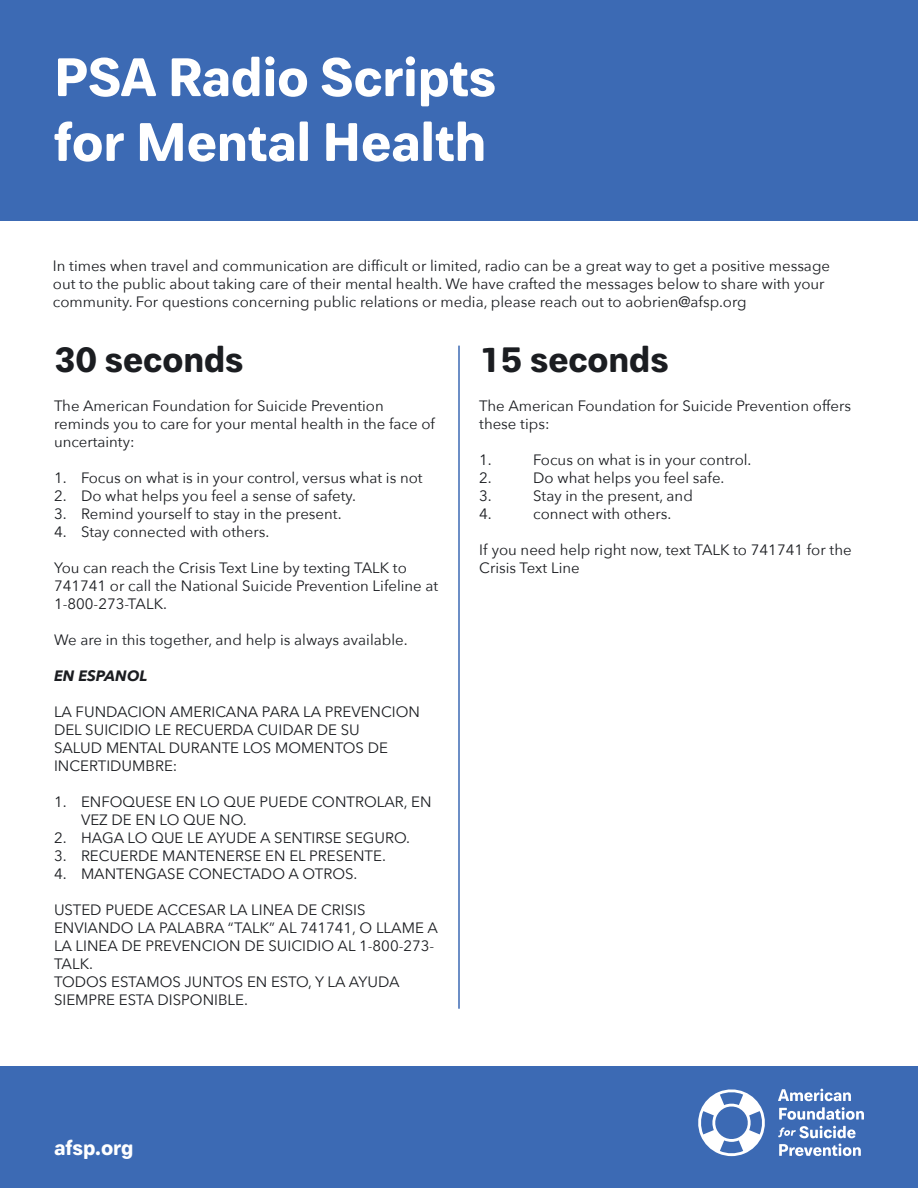
<style>
.page{position:relative;width:918px;height:1188px;background:#fff}
.page>*{position:absolute;margin:0;border:0;box-sizing:border-box;transform-origin:0 0}
.t1{font:700 54px "Paul Grotesk Soft";color:#fff}
.t2{font:700 36px "Paul Grotesk Soft";color:#1b1d21}
.t3{font:700 21px "Paul Grotesk Soft";color:#fff}
.t4{font:15px/18px "Avenir Next";color:#1b1d21}
.t5{font:italic 700 15px "Avenir Next";color:#1b1d21}
</style>
<div class="page">
<div style="left:0;top:1066px;width:918px;height:122px;background:#3c6ab4"></div>
<div style="left:0;top:0;width:918px;height:220px;background:#3c6ab4"></div>
<svg style="left:698px;top:1089px;width:67px;height:67px"></svg>
<svg style="left:778px;top:1089px;width:73px;height:12px"></svg>
<svg style="left:779px;top:1107px;width:85px;height:13px"></svg>
<svg style="left:778px;top:1126px;width:83px;height:30px"></svg>
<hr style="left:458px;top:346px;width:2px;height:663px;background:#3c6ab4">
<p class="t1" style="left:54px;top:45px;width:444px">PSA Radio Scripts</p>
<p class="t1" style="left:54px;top:110px;width:433px">for Mental Health</p>
<p class="t4" style="left:53px;top:256px;width:779px">In times when travel and communication are difficult or limited, radio can be a great way to get a positive message out to the public about taking care of their mental health. We have crafted the messages below to share with your community. For questions concerning public relations or media, please reach out to aobrien@afsp.org</p>
<p class="t2" style="left:54px;top:338px;width:191px">30 seconds</p>
<p class="t4" style="left:54px;top:397px;width:383px">The American Foundation for Suicide Prevention reminds you to care for your mental health in the face of uncertainty:</p>
<p class="t4" style="left:54px;top:469px;width:370px">1. Focus on what is in your control, versus what is not</p>
<p class="t4" style="left:54px;top:487px;width:304px">2. Do what helps you feel a sense of safety.</p>
<p class="t4" style="left:54px;top:505px;width:289px">3. Remind yourself to stay in the present.</p>
<p class="t4" style="left:54px;top:523px;width:217px">4. Stay connected with others.</p>
<p class="t4" style="left:54px;top:559px;width:386px">You can reach the Crisis Text Line by texting TALK to<br>741741 or call the National Suicide Prevention Lifeline at<br>1-800-273-TALK.</p>
<p class="t4" style="left:54px;top:631px;width:355px">We are in this together, and help is always available.</p>
<p class="t5" style="left:54px;top:663px;width:95px">EN ESPANOL</p>
<p class="t4" style="left:54px;top:703px;width:367px">LA FUNDACION AMERICANA PARA LA PREVENCION DEL SUICIDIO LE RECUERDA CUIDAR DE SU<br>SALUD MENTAL DURANTE LOS MOMENTOS DE INCERTIDUMBRE:</p>
<p class="t4" style="left:81px;top:793px;width:352px;text-indent:-27px">1. ENFOQUESE EN LO QUE PUEDE CONTROLAR, EN<br>VEZ DE EN LO QUE NO.</p>
<p class="t4" style="left:54px;top:829px;width:358px">2. HAGA LO QUE LE AYUDE A SENTIRSE SEGURO.</p>
<p class="t4" style="left:54px;top:847px;width:333px">3. RECUERDE MANTENERSE EN EL PRESENTE.</p>
<p class="t4" style="left:54px;top:865px;width:305px">4. MANTENGASE CONECTADO A OTROS.</p>
<p class="t4" style="left:54px;top:901px;width:385px">USTED PUEDE ACCESAR LA LINEA DE CRISIS ENVIANDO LA PALABRA “TALK” AL 741741, O LLAME A LA LINEA DE PREVENCION DE SUICIDIO AL 1-800-273- TALK.</p>
<p class="t4" style="left:54px;top:973px;width:347px">TODOS ESTAMOS JUNTOS EN ESTO, Y LA AYUDA<br>SIEMPRE ESTA DISPONIBLE.</p>
<p class="t2" style="left:479px;top:338px;width:191px">15 seconds</p>
<p class="t4" style="left:479px;top:397px;width:374px">The American Foundation for Suicide Prevention offers these tips:</p>
<p class="t4" style="left:479px;top:451px;width:14px">1.</p>
<p class="t4" style="left:533px;top:451px;width:220px">Focus on what is in your control.</p>
<p class="t4" style="left:479px;top:469px;width:14px">2.</p>
<p class="t4" style="left:533px;top:469px;width:193px">Do what helps you feel safe.</p>
<p class="t4" style="left:479px;top:487px;width:14px">3.</p>
<p class="t4" style="left:533px;top:487px;width:161px">Stay in the present, and</p>
<p class="t4" style="left:479px;top:505px;width:14px">4.</p>
<p class="t4" style="left:533px;top:505px;width:140px">connect with others.</p>
<p class="t4" style="left:479px;top:541px;width:374px">If you need help right now, text TALK to 741741 for the<br>Crisis Text Line</p>
<p class="t3" style="left:54px;top:1135px;width:81px">afsp.org</p>
</div>
